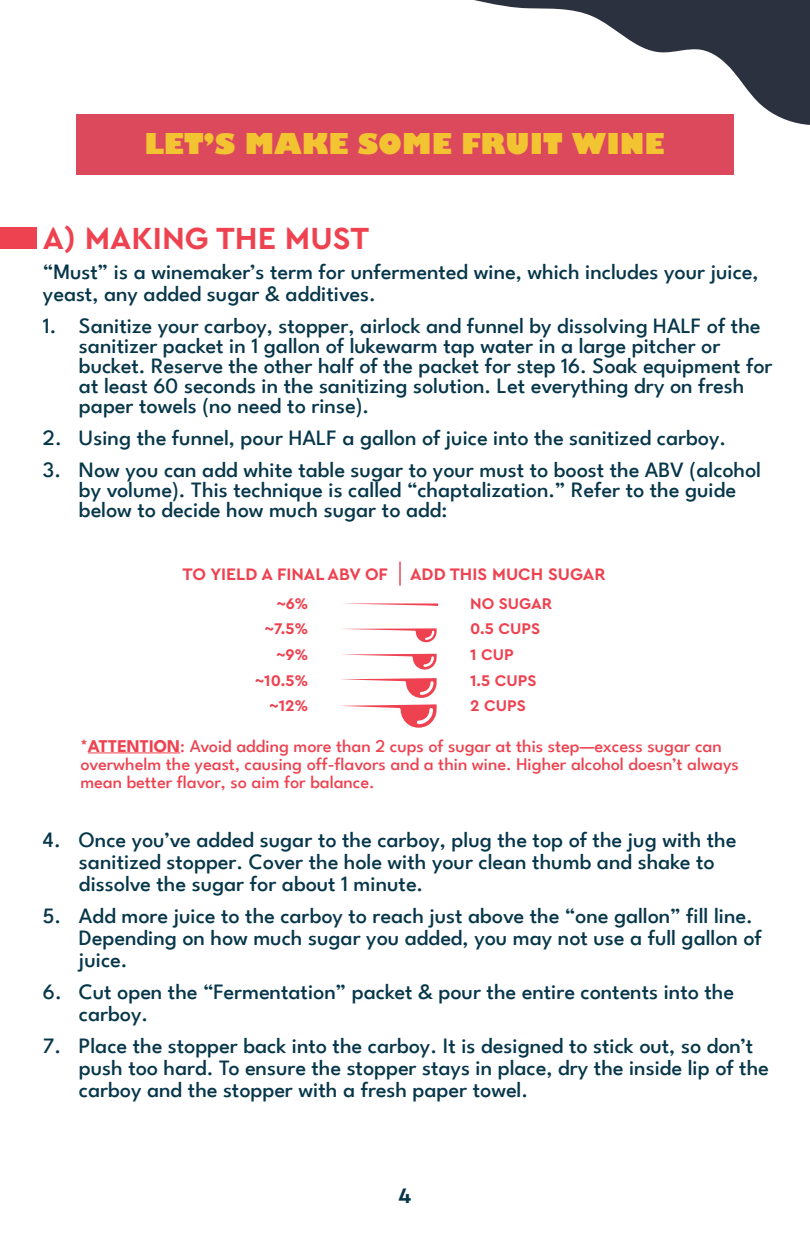
<style>
.page{position:relative;width:810px;height:1242px;background:#fff}
.page>*{position:absolute;margin:0;border:0;box-sizing:border-box;transform-origin:0 0}
.t1{font:700 32px "Cera Pro";color:#ee4250}
.t2{font:800 28px "Gill Sans";color:#f3c431}
.t3{font:500 22px/22px "League Spartan";color:#06364a}
.t4{font:700 22px "Cera Pro";color:#06364a}
.t5{font:500 18px/18px "League Spartan";color:#ee4250}
.t6{font:700 17.4px "Cera Pro";color:#ee4250}
.t7{font:700 16.2px/25.6px "Cera Pro";color:#ee4250;text-align:right}
.s1{font-weight:700}
</style>
<div class="page">
<svg style="left:341px;top:678px;width:96px;height:50px"></svg>
<svg style="left:342px;top:654px;width:95px;height:16px"></svg>
<svg style="left:342px;top:628px;width:95px;height:14px"></svg>
<svg style="left:342px;top:603px;width:96px;height:3px"></svg>
<hr style="left:399px;top:562px;width:2px;height:24px;background:#ee4250">
<hr style="left:88px;top:753px;width:92px;height:1px;background:#ee4250">
<div style="left:76px;top:115px;width:657px;height:60px;background:#dd495c"></div>
<svg style="left:433px;top:3px;width:374px;height:128px"></svg>
<div style="left:0;top:227px;width:37px;height:22px;background:#ee4250"></div>
<div style="left:723px;top:3px;width:84px;height:80px;background:#2c313f"></div>
<p class="t2" style="left:144px;top:122px;width:522px">LET’S MAKE SOME FRUIT WINE</p>
<h1 class="t1" style="left:43px;top:217px;width:328px">A) MAKING THE MUST</h1>
<p class="t3" style="left:43px;top:259px;width:717px">“Must” is a winemaker’s term for unfermented wine, which includes your juice, yeast, any added sugar &amp; additives.</p>
<p class="t3" style="left:79px;top:314px;width:695px;line-height:20px;text-indent:-36px">1. Sanitize your carboy, stopper, airlock and funnel by dissolving HALF of the sanitizer packet in 1 gallon of lukewarm tap water in a large pitcher or bucket. Reserve the other half of the packet for step 16. Soak equipment for at least 60 seconds in the sanitizing solution. Let everything dry on fresh paper towels (no need to rinse).</p>
<p class="t3" style="left:43px;top:425px;width:685px">2. Using the funnel, pour HALF a gallon of juice into the sanitized carboy.</p>
<p class="t3" style="left:79px;top:458px;width:684px;line-height:20px;text-indent:-36px">3. Now you can add white table sugar to your must to boost the ABV (alcohol by volume). This technique is called “chaptalization.” Refer to the guide below to decide how much sugar to add:</p>
<p class="t6" style="left:183px;top:563px;width:207px">TO YIELD A FINAL ABV OF</p>
<p class="t6" style="left:410px;top:563px;width:197px">ADD THIS MUCH SUGAR</p>
<p class="t7" style="left:255px;top:590px;width:55px">~6% ~7.5% ~9% ~10.5% ~12%</p>
<p class="t7" style="left:470px;top:590px;width:84px;text-align:left">NO SUGAR<br>0.5 CUPS<br>1 CUP<br>1.5 CUPS<br>2 CUPS</p>
<p class="t5" style="left:80px;top:736px;width:660px"><span class="s1">*ATTENTION</span>: Avoid adding more than 2 cups of sugar at this step—excess sugar can overwhelm the yeast, causing off-flavors and a thin wine. Higher alcohol doesn’t always mean better flavor, so aim for balance.</p>
<p class="t3" style="left:79px;top:827px;width:659px;text-indent:-36px">4. Once you’ve added sugar to the carboy, plug the top of the jug with the sanitized stopper. Cover the hole with your clean thumb and shake to dissolve the sugar for about 1 minute.</p>
<p class="t3" style="left:79px;top:903px;width:684px;text-indent:-36px">5. Add more juice to the carboy to reach just above the “one gallon” fill line.<br>Depending on how much sugar you added, you may not use a full gallon of juice.</p>
<p class="t3" style="left:79px;top:979px;width:657px;text-indent:-36px">6. Cut open the “Fermentation” packet &amp; pour the entire contents into the carboy.</p>
<p class="t3" style="left:79px;top:1033px;width:691px;text-indent:-36px">7. Place the stopper back into the carboy. It is designed to stick out, so don’t push too hard. To ensure the stopper stays in place, dry the inside lip of the carboy and the stopper with a fresh paper towel.</p>
<p class="t4" style="left:399px;top:1181px;width:14px">4</p>
</div>
